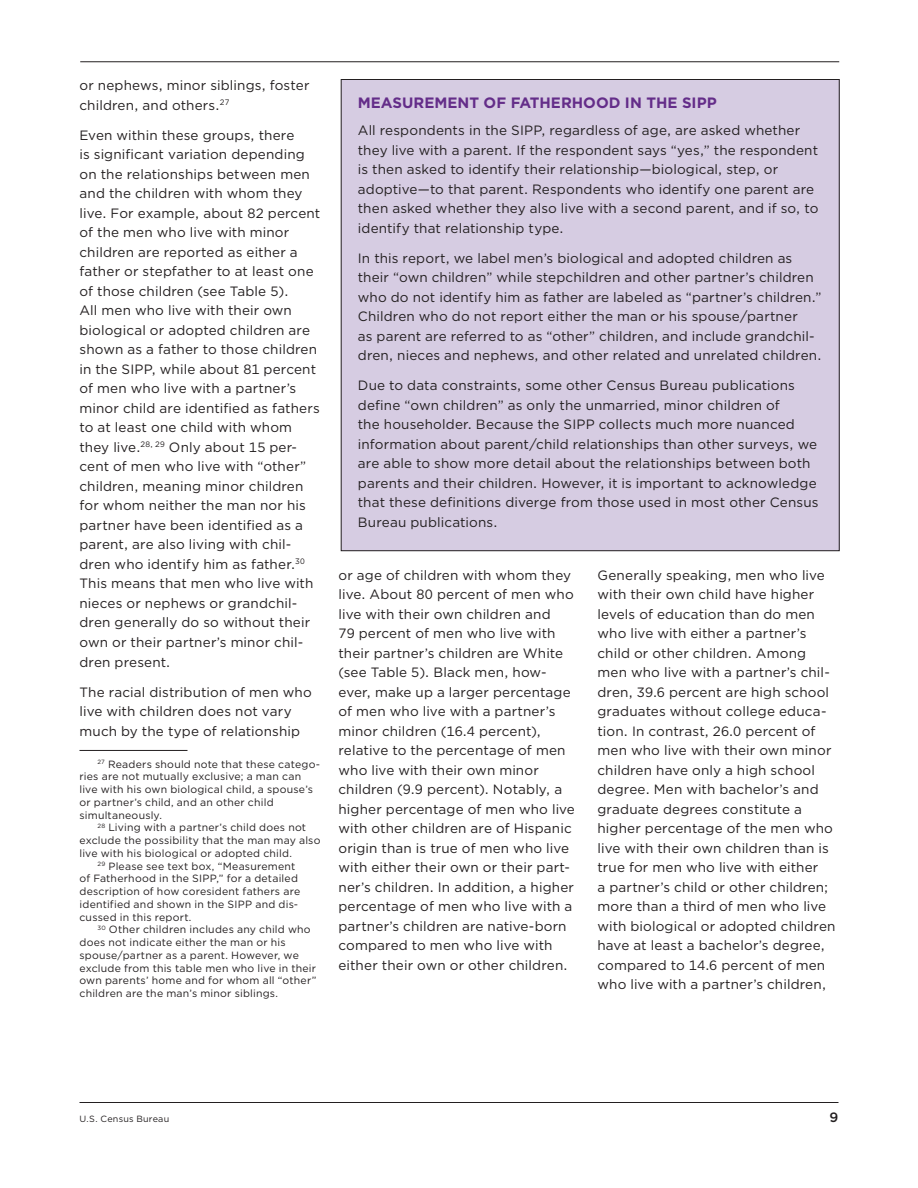
<style>
.page{position:relative;width:918px;height:1188px;background:#fff}
.page>*{position:absolute;margin:0;border:0;box-sizing:border-box;transform-origin:0 0}
.subhead1{font:700 15px "Gotham";color:#642d89}
.body_text{font:13.5px/19.5px "Gotham";letter-spacing:.01em;color:#231f20}
.t1{font:500 13.5px "Gotham";color:#231f20}
.footnote{font:10.5px/12.8px "Gotham";letter-spacing:.02em;color:#231f20}
.t2{font:9px "Gotham";letter-spacing:.025em;color:#231f20}
</style>
<div class="page">
<hr style="left:80px;top:1102px;width:758px;height:1px;background:#231f20">
<hr style="left:80px;top:61px;width:759px;height:1px;background:#231f20">
<hr style="left:80px;top:750px;width:108px;height:1px;background:#231f20">
<div style="left:341px;top:80px;width:498px;height:471px;background:#d6cce2"></div>
<p class="body_text" style="left:80px;top:75px;width:231px">or nephews, minor siblings, foster children, and others.<sup>27</sup></p>
<p class="body_text" style="left:80px;top:125px;width:242px">Even within these groups, there<br>is significant variation depending on the relationships between men and the children with whom they live. For example, about 82 percent of the men who live with minor children are reported as either a father or stepfather to at least one of those children (see Table 5).<br>All men who live with their own biological or adopted children are shown as a father to those children in the SIPP, while about 81 percent of men who live with a partner’s minor child are identified as fathers to at least one child with whom they live.<sup>28,</sup> <sup>29</sup> Only about 15 per&shy;cent of men who live with “other” children, meaning minor children for whom neither the man nor his partner have been identified as a parent, are also living with chil&shy;dren who identify him as father.<sup>30<br></sup>This means that men who live with nieces or nephews or grandchil&shy;dren generally do so without their own or their partner’s minor chil&shy;dren present.</p>
<p class="body_text" style="left:80px;top:682px;width:234px">The racial distribution of men who live with children does not vary much by the type of relationship</p>
<p class="footnote" style="left:80px;top:757px;width:242px;text-indent:18px"><sup>27</sup> Readers should note that these catego&shy;ries are not mutually exclusive; a man can live with his own biological child, a spouse’s or partner’s child, and an other child simultaneously.</p>
<p class="footnote" style="left:80px;top:821px;width:242px;text-indent:18px"><sup>28</sup> Living with a partner’s child does not exclude the possibility that the man may also live with his biological or adopted child.</p>
<p class="footnote" style="left:80px;top:859px;width:222px;text-indent:18px"><sup>29</sup> Please see text box, “Measurement of Fatherhood in the SIPP,” for a detailed description of how coresident fathers are identified and shown in the SIPP and dis&shy;cussed in this report.</p>
<p class="footnote" style="left:80px;top:923px;width:238px;text-indent:18px"><sup>30</sup> Other children includes any child who does not indicate either the man or his spouse/partner as a parent. However, we exclude from this table men who live in their own parents’ home and for whom all “other” children are the man’s minor siblings.</p>
<p class="subhead1" style="left:358px;top:93px;width:360px">MEASUREMENT OF FATHERHOOD IN THE SIPP</p>
<p class="body_text" style="left:358px;top:120px;width:462px">All respondents in the SIPP, regardless of age, are asked whether they live with a parent. If the respondent says “yes,” the respondent is then asked to identify their relationship—biological, step, or adoptive—to that parent. Respondents who identify one parent are then asked whether they also live with a second parent, and if so, to identify that relationship type.</p>
<p class="body_text" style="left:358px;top:248px;width:465px">In this report, we label men’s biological and adopted children as their “own children” while stepchildren and other partner’s children who do not identify him as father are labeled as “partner’s children.” Children who do not report either the man or his spouse/partner<br>as parent are referred to as “other” children, and include grandchil&shy;dren, nieces and nephews, and other related and unrelated children.</p>
<p class="body_text" style="left:358px;top:375px;width:462px">Due to data constraints, some other Census Bureau publications define “own children” as only the unmarried, minor children of<br>the householder. Because the SIPP collects much more nuanced information about parent/child relationships than other surveys, we are able to show more detail about the relationships between both parents and their children. However, it is important to acknowledge that these definitions diverge from those used in most other Census Bureau publications.</p>
<p class="body_text" style="left:339px;top:565px;width:238px">or age of children with whom they live. About 80 percent of men who live with their own children and<br>79 percent of men who live with their partner’s children are White (see Table 5). Black men, how&shy;ever, make up a larger percentage of men who live with a partner’s minor children (16.4 percent), relative to the percentage of men who live with their own minor children (9.9 percent). Notably, a higher percentage of men who live with other children are of Hispanic origin than is true of men who live with either their own or their part&shy;ner’s children. In addition, a higher percentage of men who live with a partner’s children are native-born compared to men who live with either their own or other children.</p>
<p class="body_text" style="left:597px;top:565px;width:240px">Generally speaking, men who live with their own child have higher levels of education than do men who live with either a partner’s child or other children. Among men who live with a partner’s chil&shy;dren, 39.6 percent are high school graduates without college educa&shy;tion. In contrast, 26.0 percent of men who live with their own minor children have only a high school degree. Men with bachelor’s and graduate degrees constitute a higher percentage of the men who live with their own children than is true for men who live with either<br>a partner’s child or other children; more than a third of men who live with biological or adopted children have at least a bachelor’s degree, compared to 14.6 percent of men who live with a partner’s children,</p>
<p class="t2" style="left:80px;top:1113px;width:91px">U.S. Census Bureau</p>
<p class="t1" style="left:830px;top:1109px;width:10px">9</p>
</div>
